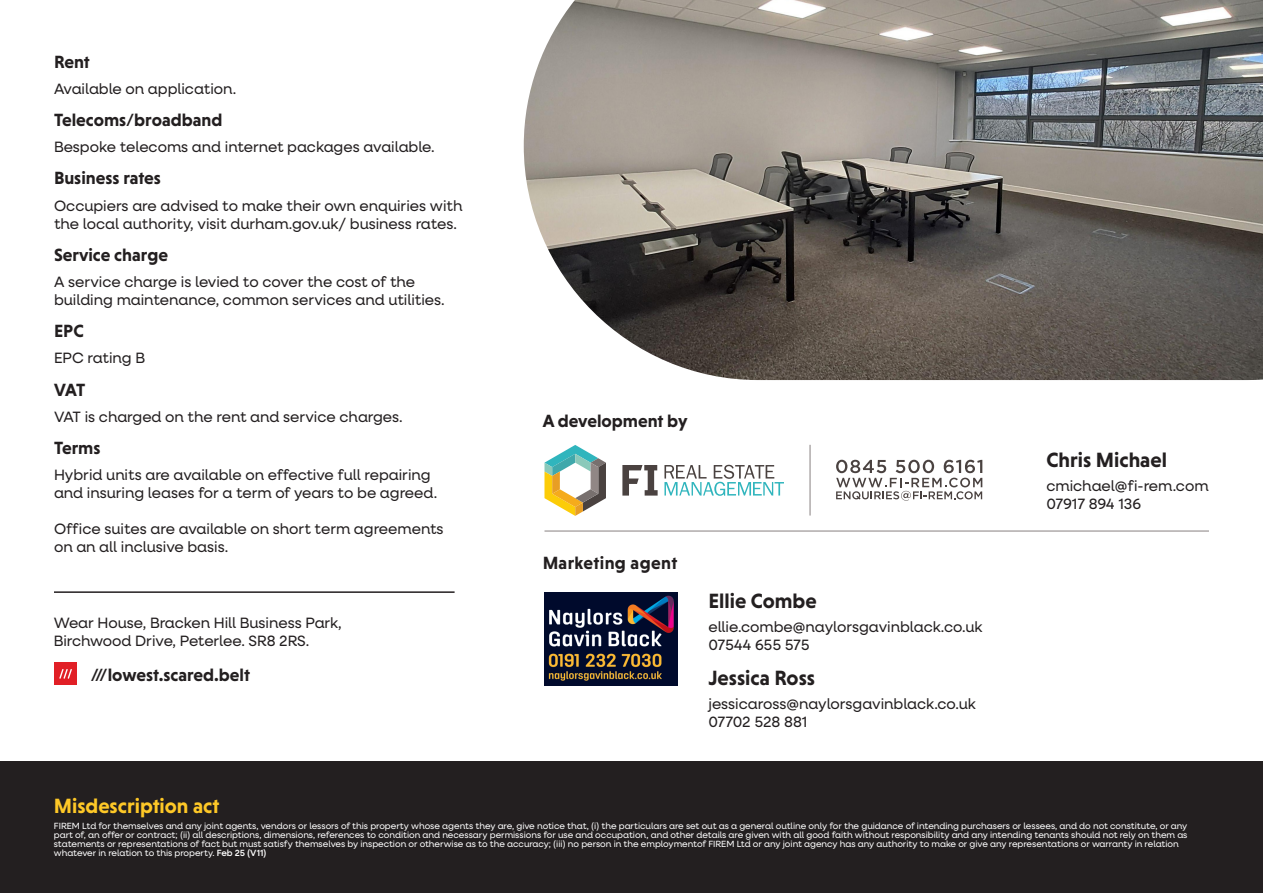
<style>
.page{position:relative;width:1263px;height:893px;background:#fff}
.page>*{position:absolute;margin:0;border:0;box-sizing:border-box;transform-origin:0 0}
.t1{font:700 21px "Niveau Grotesk";color:#231f20}
.t2{font:700 21px "Niveau Grotesk";color:#fec827}
.t3{font:700 18px "Niveau Grotesk";color:#231f20}
.t4{font:700 18px "Niveau Grotesk";letter-spacing:.02em;color:#231f20}
.t5{font:15px/18px "Neulis Neue";color:#231f20}
.t6{font:9px/9px "Neulis Neue";color:#fff}
.s1{font-weight:500}
</style>
<div class="page">
<svg style="left:664px;top:465px;width:120px;height:31px"></svg>
<svg style="left:622px;top:465px;width:36px;height:31px"></svg>
<svg style="left:544px;top:445px;width:62px;height:71px"></svg>
<img style="left:524px;top:0;width:739px;height:380px">
<hr style="left:810px;top:445px;width:1px;height:71px;background:#888180">
<div style="left:0;top:761px;width:1263px;height:132px;background:#231f20"></div>
<hr style="left:544px;top:531px;width:665px;height:1px;background:#888180">
<div style="left:54px;top:663px;width:23px;height:22px;background:#e11f26"></div>
<svg style="left:59px;top:669px;width:13px;height:10px"></svg>
<svg style="left:836px;top:460px;width:146px;height:41px"></svg>
<img style="left:544px;top:592px;width:133px;height:94px">
<hr style="left:54px;top:591px;width:401px;height:2px;background:#231f20">
<p class="t3" style="left:54px;top:51px;width:37px">Rent</p>
<p class="t5" style="left:54px;top:79px;width:184px">Available on application.</p>
<p class="t3" style="left:54px;top:109px;width:170px">Telecoms/broadband</p>
<p class="t5" style="left:54px;top:137px;width:382px">Bespoke telecoms and internet packages available.</p>
<p class="t3" style="left:54px;top:168px;width:108px">Business rates</p>
<p class="t5" style="left:54px;top:196px;width:410px">Occupiers are advised to make their own enquiries with</p>
<p class="t5" style="left:54px;top:214px;width:404px">the local authority, visit durham.gov.uk/ business rates.</p>
<p class="t3" style="left:54px;top:244px;width:116px">Service charge</p>
<p class="t5" style="left:54px;top:272px;width:363px">A service charge is levied to cover the cost of the</p>
<p class="t5" style="left:54px;top:290px;width:392px">building maintenance, common services and utilities.</p>
<p class="t3" style="left:54px;top:321px;width:31px">EPC</p>
<p class="t5" style="left:54px;top:349px;width:93px">EPC rating B</p>
<p class="t3" style="left:54px;top:379px;width:33px">VAT</p>
<p class="t5" style="left:54px;top:407px;width:350px">VAT is charged on the rent and service charges.</p>
<p class="t3" style="left:54px;top:438px;width:48px">Terms</p>
<p class="t5" style="left:54px;top:465px;width:385px">Hybrid units are available on effective full repairing and insuring leases for a term of years to be agreed.</p>
<p class="t5" style="left:54px;top:519px;width:391px">Office suites are available on short term agreements on an all inclusive basis.</p>
<p class="t5" style="left:54px;top:613px;width:290px">Wear House, Bracken Hill Business Park,<br>Birchwood Drive, Peterlee. SR8 2RS.</p>
<p class="t3" style="left:91px;top:664px;width:161px">///lowest.scared.belt</p>
<p class="t3" style="left:543px;top:411px;width:146px">A development by</p>
<p class="t4" style="left:543px;top:553px;width:136px">Marketing agent</p>
<p class="t1" style="left:708px;top:589px;width:110px">Ellie Combe</p>
<p class="t5" style="left:708px;top:617px;width:276px">ellie.combe@naylorsgavinblack.co.uk<br>07544 655 575</p>
<p class="t1" style="left:708px;top:666px;width:108px">Jessica Ross</p>
<p class="t5" style="left:708px;top:694px;width:269px">jessicaross@naylorsgavinblack.co.uk<br>07702 528 881</p>
<p class="t1" style="left:1046px;top:448px;width:122px">Chris Michael</p>
<p class="t5" style="left:1046px;top:476px;width:164px">cmichael@fi-rem.com</p>
<p class="t5" style="left:1046px;top:494px;width:96px">07917 894 136</p>
<p class="t2" style="left:54px;top:793px;width:167px">Misdescription act</p>
<p class="t6" style="left:54px;top:821px;width:1135px">FIREM Ltd for themselves and any joint agents, vendors or lessors of this property whose agents they are, give notice that, (i) the particulars are set out as a general outline only for the guidance of intending purchasers or lessees, and do not constitute, or any part of, an offer or contract; (ii) all descriptions, dimensions, references to condition and necessary permissions for use and occupation, and other details are given with all good faith without responsibility and any intending tenants should not rely on them as statements or representations of fact but must satisfy themselves by inspection or otherwise as to the accuracy; (iii) no person in the employmentof FIREM Ltd or any joint agency has any authority to make or give any representations or warranty in relation whatever in relation to this property. <span class="s1">Feb 25 (V11)</span></p>
</div>
